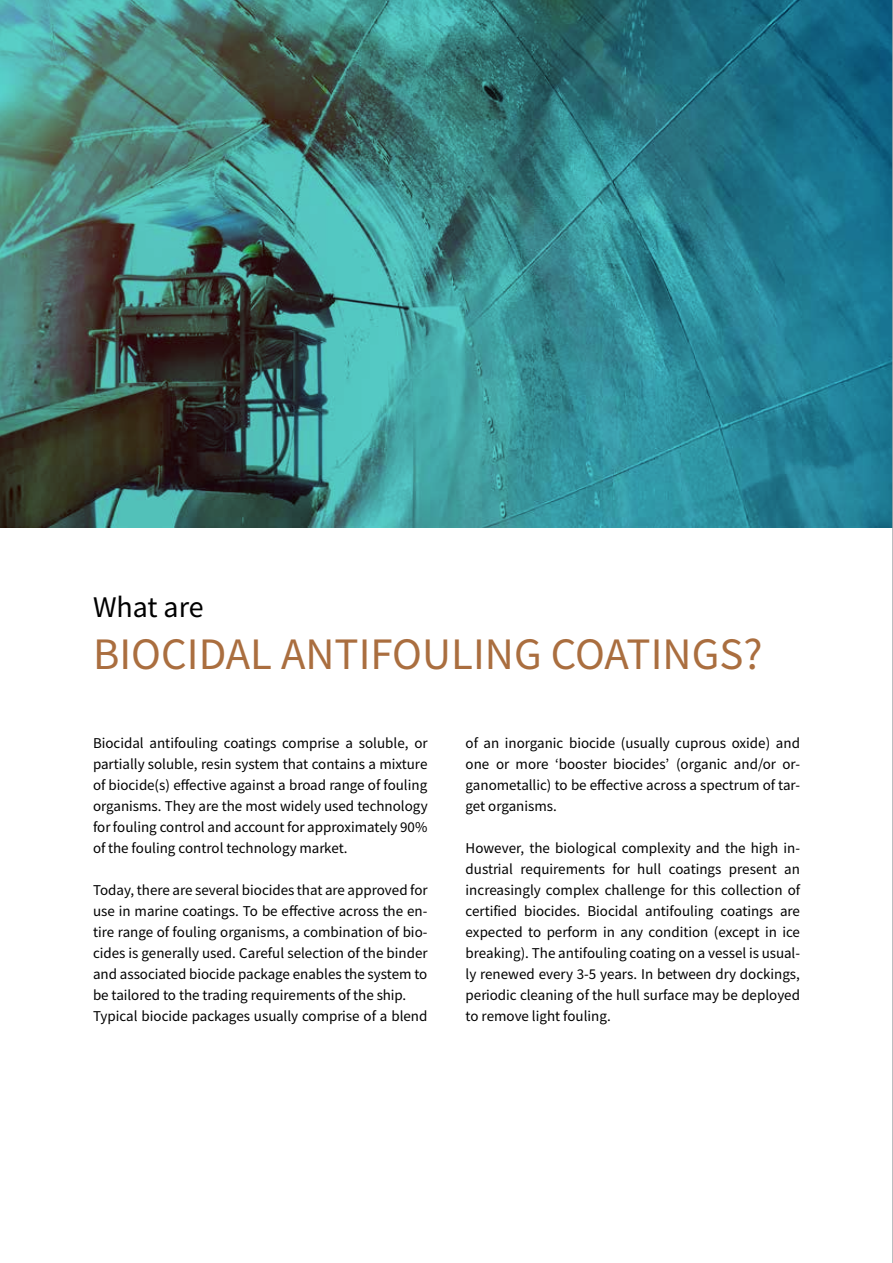
<style>
.page{position:relative;width:893px;height:1263px;background:#fff}
.page>*{position:absolute;margin:0;border:0;box-sizing:border-box;transform-origin:0 0}
.t1{font:45px "Source Sans Variable";color:#aa6e3f}
.t2{font:30px "Source Sans Variable";color:#000}
.t3{font:15px/21px "Source Sans Variable";color:#000;text-align:justify}
</style>
<div class="page">
<img style="left:0;top:0;width:892px;height:527px">
<hr style="left:892px;top:0;width:1px;height:1263px;background:#a7a9ac">
<h2 class="t2" style="left:93px;top:589px;width:112px">What are</h2>
<h1 class="t1" style="left:93px;top:627px;width:671px">BIOCIDAL ANTIFOULING COATINGS?</h1>
<p class="t3" style="left:93px;top:732px;width:336px">Biocidal antifouling coatings comprise a soluble, or partially soluble, resin system that contains a mixture of biocide(s) effective against a broad range of fouling organisms. They are the most widely used technology for fouling control and account for approximately 90% of the fouling control technology market.</p>
<p class="t3" style="left:93px;top:879px;width:336px;text-align:left">Today, there are several biocides that are approved for use in marine coatings. To be effective across the en&shy;tire range of fouling organisms, a combination of bio&shy;cides is generally used. Careful selection of the binder and associated biocide package enables the system to be tailored to the trading requirements of the ship.<br>Typical biocide packages usually comprise of a blend</p>
<p class="t3" style="left:466px;top:732px;width:336px">of an inorganic biocide (usually cuprous oxide) and one or more ‘booster biocides’ (organic and/or or&shy;ganometallic) to be effective across a spectrum of tar&shy;get organisms.</p>
<p class="t3" style="left:466px;top:837px;width:336px">However, the biological complexity and the high in&shy;dustrial requirements for hull coatings present an increasingly complex challenge for this collection of certified biocides. Biocidal antifouling coatings are expected to perform in any condition (except in ice breaking). The antifouling coating on a vessel is usual&shy;ly renewed every 3-5 years. In between dry dockings, periodic cleaning of the hull surface may be deployed to remove light fouling.</p>
</div>
